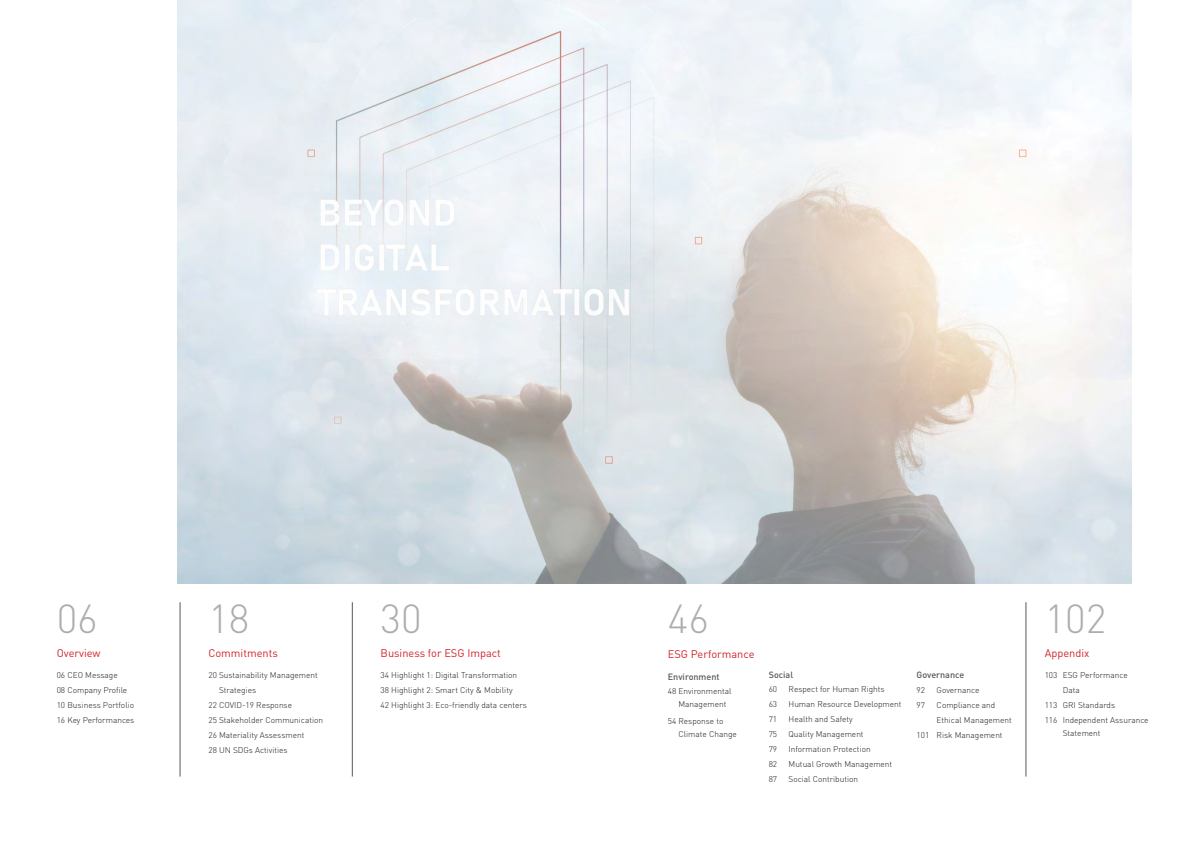
<style>
.page{position:relative;width:1191px;height:842px;background:#fff}
.page>*{position:absolute;margin:0;border:0;box-sizing:border-box;transform-origin:0 0}
.t1{font:300 40px "DIN Pro";color:#adadad}
.t2{font:11px "DIN Pro";color:#d1232a}
.t3{font:500 9px "DIN Pro";color:#575757}
.t4{font:300 8.3px/15px "DIN Pro";color:#191919}
</style>
<div class="page">
<hr style="left:180px;top:602px;width:1px;height:174px;background:#575757">
<hr style="left:352px;top:602px;width:1px;height:174px;background:#575757">
<hr style="left:1025px;top:602px;width:1px;height:174px;background:#575757">
<img style="left:178px;top:0;width:954px;height:583px">
<p class="t1" style="left:57px;top:591px;width:43px">06</p>
<p class="t2" style="left:57px;top:646px;width:45px">Overview</p>
<p class="t4" style="left:57px;top:667px;width:62px">06 CEO Message</p>
<p class="t4" style="left:57px;top:682px;width:72px">08 Company Profile</p>
<p class="t4" style="left:57px;top:697px;width:79px">10 Business Portfolio</p>
<p class="t4" style="left:57px;top:712px;width:79px">16 Key Performances</p>
<p class="t1" style="left:208px;top:591px;width:43px">18</p>
<p class="t2" style="left:208px;top:646px;width:71px">Commitments</p>
<p class="t4" style="left:219px;top:667px;width:100px;text-indent:-11px">20 Sustainability Management<br>Strategies</p>
<p class="t4" style="left:208px;top:697px;width:85px">22 COVID-19 Response</p>
<p class="t4" style="left:208px;top:712px;width:116px">25 Stakeholder Communication</p>
<p class="t4" style="left:208px;top:727px;width:97px">26 Materiality Assessment</p>
<p class="t4" style="left:208px;top:742px;width:81px">28 UN SDGs Activities</p>
<p class="t1" style="left:381px;top:591px;width:43px">30</p>
<p class="t2" style="left:381px;top:646px;width:122px">Business for ESG Impact</p>
<p class="t4" style="left:381px;top:667px;width:138px">34 Highlight 1: Digital Transformation</p>
<p class="t4" style="left:381px;top:682px;width:133px">38 Highlight 2: Smart City &amp; Mobility</p>
<p class="t4" style="left:381px;top:697px;width:148px">42 Highlight 3: Eco-friendly data centers</p>
<p class="t1" style="left:668px;top:591px;width:43px">46</p>
<p class="t2" style="left:668px;top:646px;width:88px">ESG Performance</p>
<p class="t3" style="left:668px;top:670px;width:53px">Environment</p>
<p class="t4" style="left:678px;top:684px;width:55px;line-height:13px;text-indent:-11px">48 Environmental<br>Management</p>
<p class="t4" style="left:678px;top:714px;width:60px;line-height:13px;text-indent:-11px">54 Response to<br>Climate Change</p>
<p class="t3" style="left:768px;top:669px;width:26px">Social</p>
<p class="t4" style="left:768px;top:681px;width:10px">60</p>
<p class="t4" style="left:788px;top:681px;width:98px">Respect for Human Rights</p>
<p class="t4" style="left:768px;top:696px;width:10px">63</p>
<p class="t4" style="left:788px;top:696px;width:115px">Human Resource Development</p>
<p class="t4" style="left:768px;top:711px;width:10px">71</p>
<p class="t4" style="left:788px;top:711px;width:66px">Health and Safety</p>
<p class="t4" style="left:768px;top:726px;width:10px">75</p>
<p class="t4" style="left:788px;top:726px;width:77px">Quality Management</p>
<p class="t4" style="left:768px;top:741px;width:10px">79</p>
<p class="t4" style="left:788px;top:741px;width:84px">Information Protection</p>
<p class="t4" style="left:768px;top:756px;width:10px">82</p>
<p class="t4" style="left:788px;top:756px;width:105px">Mutual Growth Management</p>
<p class="t4" style="left:768px;top:771px;width:10px">87</p>
<p class="t4" style="left:788px;top:771px;width:71px">Social Contribution</p>
<p class="t3" style="left:916px;top:669px;width:49px">Governance</p>
<p class="t4" style="left:916px;top:682px;width:10px">92</p>
<p class="t4" style="left:936px;top:682px;width:44px">Governance</p>
<p class="t4" style="left:916px;top:697px;width:10px">97</p>
<p class="t4" style="left:936px;top:697px;width:77px">Compliance and<br>Ethical Management</p>
<p class="t4" style="left:916px;top:727px;width:87px">101 Risk Management</p>
<p class="t1" style="left:1044px;top:591px;width:63px">102</p>
<p class="t2" style="left:1044px;top:646px;width:46px">Appendix</p>
<p class="t4" style="left:1062px;top:668px;width:66px;line-height:14.5px;text-indent:-18px">103 ESG Performance<br>Data</p>
<p class="t4" style="left:1044px;top:697px;width:72px">113 GRI Standards</p>
<p class="t4" style="left:1062px;top:714px;width:87px;line-height:12.5px;text-indent:-18px">116 Independent Assurance<br>Statement</p>
</div>
